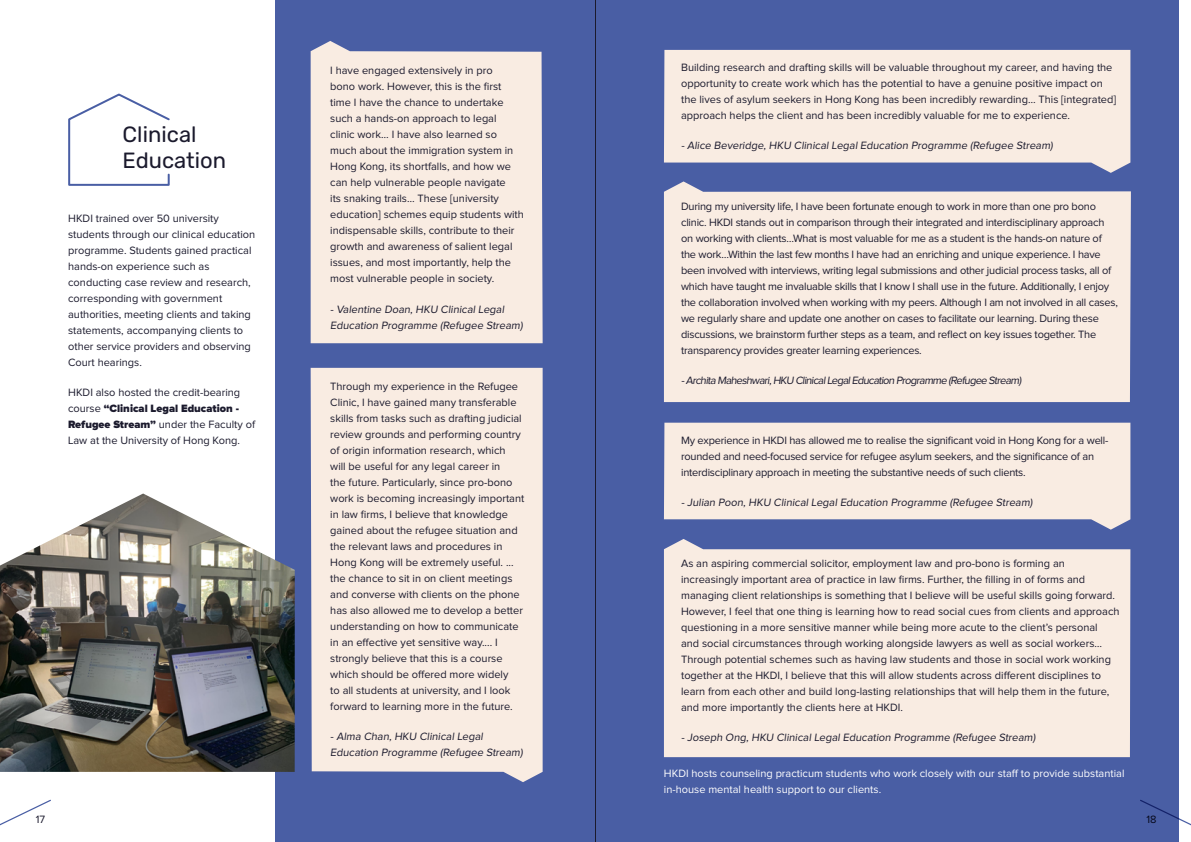
<style>
.page{position:relative;width:1191px;height:842px;background:#fff}
.page>*{position:absolute;margin:0;border:0;box-sizing:border-box;transform-origin:0 0}
.t1{font:22px/26px "Rubik";color:#1b1a2d}
.t2{font:11px/16px "Proxima Nova";color:#1b1a2d}
.t3{font:11px/16px "Proxima Nova";letter-spacing:-.02em;color:#1b1a2d}
.t4{font:11px/16px "Proxima Nova";color:#fff}
.s1{font-weight:900}
</style>
<div class="page">
<svg style="left:0;top:799px;width:51px;height:27px"></svg>
<svg style="left:1178px;top:799px;width:13px;height:31px"></svg>
<div style="left:275px;top:0;width:903px;height:842px;background:#495ea4"></div>
<svg style="left:664px;top:50px;width:466px;height:123px;background:#eae0dc"></svg>
<div style="left:664px;top:181px;width:467px;height:221px;background:#f9ece2"></div>
<div style="left:311px;top:41px;width:231px;height:302px;background:#f9ece2"></div>
<div style="left:311px;top:368px;width:231px;height:414px;background:#f9ece2"></div>
<svg style="left:68px;top:93px;width:102px;height:93px"></svg>
<img style="left:0;top:493px;width:295px;height:279px">
<svg style="left:664px;top:423px;width:466px;height:107px;background:#e7dedb"></svg>
<div style="left:664px;top:539px;width:466px;height:218px;background:#f9ece2"></div>
<hr style="left:595px;top:0;width:1px;height:842px;background:#1b1a2d">
<h1 class="t1" style="left:122px;top:122px;width:105px">Clinical<br>Education</h1>
<p class="t2" style="left:68px;top:211px;width:189px">HKDI trained over 50 university students through our clinical education programme. Students gained practical hands-on experience such as conducting case review and research, corresponding with government authorities, meeting clients and taking statements, accompanying clients to other service providers and observing Court hearings.</p>
<p class="t2" style="left:68px;top:385px;width:188px">HKDI also hosted the credit-bearing course <span class="s1">“Clinical Legal Education - Refugee Stream”</span> under the Faculty of Law at the University of Hong Kong.</p>
<p class="t2" style="left:330px;top:63px;width:195px">I have engaged extensively in pro<br>bono work. However, this is the first time I have the chance to undertake such a hands-on approach to legal<br>clinic work… I have also learned so much about the immigration system in Hong Kong, its shortfalls, and how we can help vulnerable people navigate<br>its snaking trails… These [university education] schemes equip students with indispensable skills, contribute to their growth and awareness of salient legal issues, and most importantly, help the most vulnerable people in society.</p>
<p class="t2" style="left:330px;top:301px;width:196px">- Valentine Doan, HKU Clinical Legal<br>Education Programme (Refugee Stream)</p>
<p class="t2" style="left:330px;top:379px;width:196px">Through my experience in the Refugee Clinic, I have gained many transferable skills from tasks such as drafting judicial review grounds and performing country of origin information research, which<br>will be useful for any legal career in<br>the future. Particularly, since pro-bono work is becoming increasingly important in law firms, I believe that knowledge gained about the refugee situation and the relevant laws and procedures in Hong Kong will be extremely useful. ... the chance to sit in on client meetings and converse with clients on the phone has also allowed me to develop a better understanding on how to communicate in an effective yet sensitive way.... I strongly believe that this is a course which should be offered more widely<br>to all students at university, and I look forward to learning more in the future.</p>
<p class="t2" style="left:330px;top:729px;width:196px">- Alma Chan, HKU Clinical Legal<br>Education Programme (Refugee Stream)</p>
<p class="t2" style="left:681px;top:60px;width:436px">Building research and drafting skills will be valuable throughout my career, and having the opportunity to create work which has the potential to have a genuine positive impact on the lives of asylum seekers in Hong Kong has been incredibly rewarding… This [integrated] approach helps the client and has been incredibly valuable for me to experience.</p>
<p class="t2" style="left:681px;top:138px;width:375px">- Alice Beveridge, HKU Clinical Legal Education Programme (Refugee Stream)</p>
<p class="t3" style="left:681px;top:198px;width:438px">During my university life, I have been fortunate enough to work in more than one pro bono clinic. HKDI stands out in comparison through their integrated and interdisciplinary approach on working with clients…What is most valuable for me as a student is the hands-on nature of the work…Within the last few months I have had an enriching and unique experience. I have been involved with interviews, writing legal submissions and other judicial process tasks, all of which have taught me invaluable skills that I know I shall use in the future. Additionally, I enjoy the collaboration involved when working with my peers. Although I am not involved in all cases, we regularly share and update one another on cases to facilitate our learning. During these discussions, we brainstorm further steps as a team, and reflect on key issues together. The transparency provides greater learning experiences.</p>
<p class="t2" style="left:681px;top:373px;width:343px">-Archita Maheshwari,HKU ClinicalLegalEducation Programme (Refugee Stream)</p>
<p class="t3" style="left:681px;top:433px;width:429px">My experience in HKDI has allowed me to realise the significant void in Hong Kong for a well&shy;rounded and need-focused service for refugee asylum seekers, and the significance of an interdisciplinary approach in meeting the substantive needs of such clients.</p>
<p class="t2" style="left:681px;top:495px;width:354px">- Julian Poon, HKU Clinical Legal Education Programme (Refugee Stream)</p>
<p class="t2" style="left:681px;top:555px;width:440px">As an aspiring commercial solicitor, employment law and pro-bono is forming an increasingly important area of practice in law firms. Further, the filling in of forms and managing client relationships is something that I believe will be useful skills going forward.<br>However, I feel that one thing is learning how to read social cues from clients and approach questioning in a more sensitive manner while being more acute to the client’s personal<br>and social circumstances through working alongside lawyers as well as social workers… Through potential schemes such as having law students and those in social work working together at the HKDI, I believe that this will allow students across different disciplines to learn from each other and build long-lasting relationships that will help them in the future, and more importantly the clients here at HKDI.</p>
<p class="t2" style="left:681px;top:730px;width:357px">- Joseph Ong, HKU Clinical Legal Education Programme (Refugee Stream)</p>
<p class="t4" style="left:664px;top:766px;width:462px">HKDI hosts counseling practicum students who work closely with our staff to provide substantial in-house mental health support to our clients.</p>
<p class="t2" style="left:36px;top:812px;width:11px">17</p>
<p class="t2" style="left:1146px;top:812px;width:12px">18</p>
</div>
